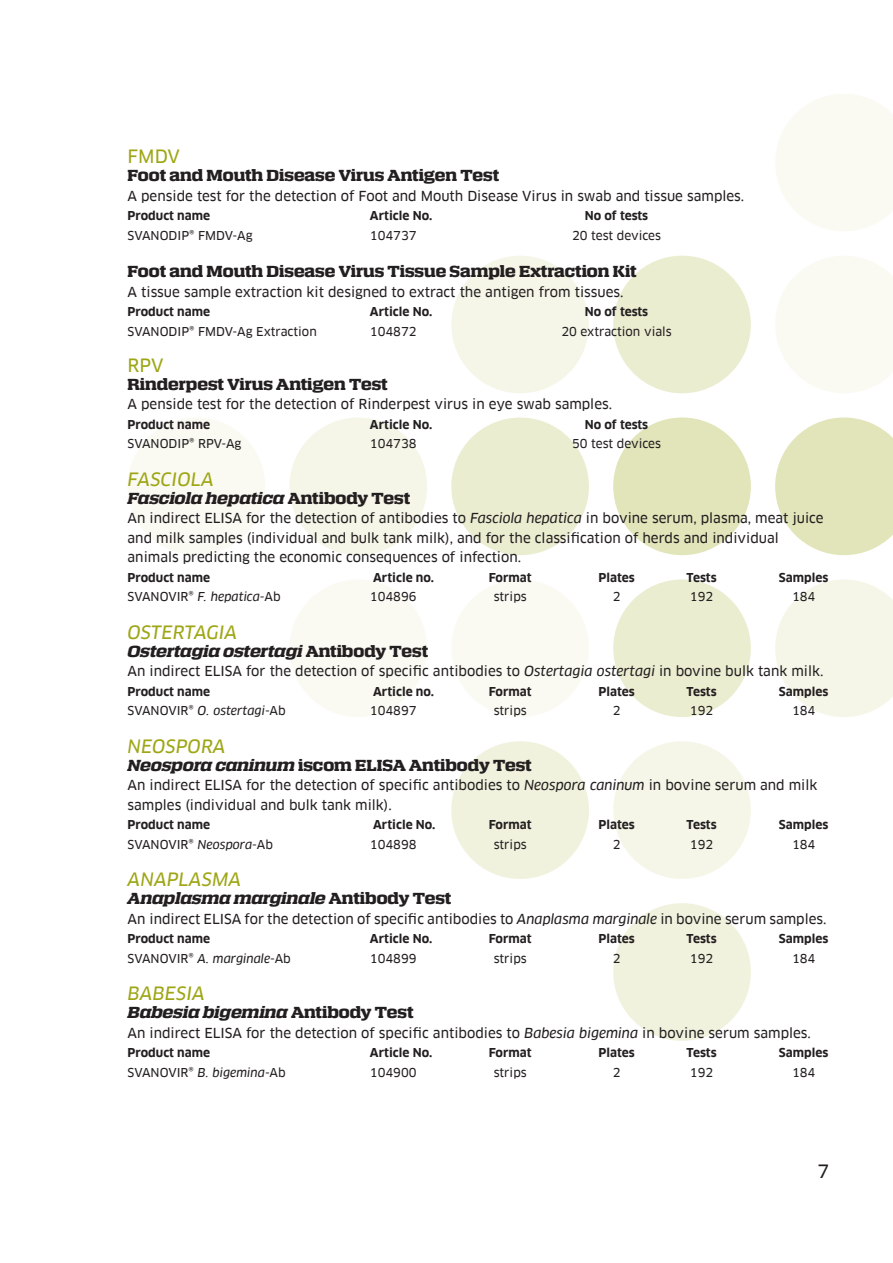
<style>
.page{position:relative;width:893px;height:1263px;background:#fff}
.page>*{position:absolute;margin:0;border:0;box-sizing:border-box;transform-origin:0 0}
.t1{font:italic 18px "Clan Offc News";color:#9ea615}
.t2{font:18px "Clan Offc News";color:#9ea615}
.t3{font:18px "Clan Offc News";color:#231f20}
.t4{font:700 15px "Calypso E";color:#231f20}
.t5{font:italic 700 15px "Calypso E";color:#231f20}
.t6{font:13.5px/19.5px "Clan Offc News";color:#231f20}
.t7{font:12px "Clan Offc News";color:#231f20}
.t8{font:700 12px "Clan Offc";color:#231f20}
.s1{font-style:normal}
.s2{font-style:italic}
</style>
<div class="page">
<svg style="left:775px;top:579px;width:118px;height:138px"></svg>
<div style="left:612px;top:416px;width:140px;height:141px;background:#e2e4b9;border:2px solid #fff;border-radius:50%"></div>
<div style="left:612px;top:254px;width:140px;height:141px;background:#ebedd1;border:2px solid #fff;border-radius:50%"></div>
<div style="left:450px;top:254px;width:140px;height:141px;background:#f5f6e8;border:2px solid #fff;border-radius:50%"></div>
<div style="left:450px;top:416px;width:140px;height:141px;background:#ebedd1;border:2px solid #fff;border-radius:50%"></div>
<div style="left:288px;top:416px;width:141px;height:141px;background:#f5f6e8;border:2px solid #fff;border-radius:50%"></div>
<div style="left:612px;top:578px;width:140px;height:141px;background:#ebedd1;border:2px solid #fff;border-radius:50%"></div>
<div style="left:612px;top:740px;width:140px;height:140px;background:#f5f6e8;border:2px solid #fff;border-radius:50%"></div>
<svg style="left:775px;top:417px;width:118px;height:139px"></svg>
<svg style="left:776px;top:256px;width:117px;height:137px"></svg>
<div style="left:612px;top:902px;width:140px;height:139px;background:#f0f2dd;border-radius:50%"></div>
<div style="left:451px;top:740px;width:139px;height:140px;background:#f0f2dd;border-radius:50%"></div>
<div style="left:288px;top:578px;width:141px;height:141px;background:#fafaf3;border:2px solid #fff;border-radius:50%"></div>
<div style="left:450px;top:578px;width:140px;height:141px;background:#fafaf3;border:2px solid #fff;border-radius:50%"></div>
<div style="left:126px;top:416px;width:141px;height:141px;background:#fafaf3;border:2px solid #fff;border-radius:50%"></div>
<svg style="left:776px;top:94px;width:117px;height:137px"></svg>
<h1 class="t2" style="left:128px;top:146px;width:54px">FMDV</h1>
<p class="t4" style="left:128px;top:163px;width:373px">Foot and Mouth Disease Virus Antigen Test</p>
<p class="t6" style="left:128px;top:186px;width:618px">A penside test for the detection of Foot and Mouth Disease Virus in swab and tissue samples.</p>
<p class="t8" style="left:128px;top:209px;width:84px">Product name</p>
<p class="t8" style="left:370px;top:209px;width:64px">Article No.</p>
<p class="t8" style="left:585px;top:209px;width:65px">No of tests</p>
<p class="t7" style="left:128px;top:228px;width:127px">SVANODIP® FMDV-Ag</p>
<p class="t7" style="left:370px;top:228px;width:48px">104737</p>
<p class="t7" style="left:572px;top:228px;width:91px">20 test devices</p>
<p class="t4" style="left:128px;top:259px;width:511px">Foot and Mouth Disease Virus Tissue Sample Extraction Kit</p>
<p class="t6" style="left:128px;top:282px;width:497px">A tissue sample extraction kit designed to extract the antigen from tissues.</p>
<p class="t8" style="left:128px;top:305px;width:84px">Product name</p>
<p class="t8" style="left:370px;top:305px;width:64px">Article No.</p>
<p class="t8" style="left:585px;top:305px;width:65px">No of tests</p>
<p class="t7" style="left:128px;top:324px;width:191px">SVANODIP® FMDV-Ag Extraction</p>
<p class="t7" style="left:370px;top:324px;width:48px">104872</p>
<p class="t7" style="left:561px;top:324px;width:112px">20 extraction vials</p>
<h1 class="t2" style="left:128px;top:355px;width:37px">RPV</h1>
<p class="t4" style="left:128px;top:372px;width:262px">Rinderpest Virus Antigen Test</p>
<p class="t6" style="left:128px;top:394px;width:486px">A penside test for the detection of Rinderpest virus in eye swab samples.</p>
<p class="t8" style="left:128px;top:417px;width:84px">Product name</p>
<p class="t8" style="left:370px;top:417px;width:64px">Article No.</p>
<p class="t8" style="left:585px;top:417px;width:65px">No of tests</p>
<p class="t7" style="left:128px;top:437px;width:115px">SVANODIP® RPV-Ag</p>
<p class="t7" style="left:370px;top:437px;width:48px">104738</p>
<p class="t7" style="left:572px;top:437px;width:91px">50 test devices</p>
<h1 class="t1" style="left:128px;top:469px;width:88px">FASCIOLA</h1>
<p class="t5" style="left:128px;top:486px;width:284px">Fasciola hepatica <span class="s1">Antibody Test</span></p>
<p class="t6" style="left:128px;top:508px;width:698px">An indirect ELISA for the detection of antibodies to <span class="s2">Fasciola hepatica</span> in bovine serum, plasma, meat juice and milk samples (individual and bulk tank milk), and for the classification of herds and individual animals predicting the economic consequences of infection.</p>
<p class="t8" style="left:128px;top:570px;width:84px">Product name</p>
<p class="t8" style="left:373px;top:570px;width:62px">Article no.</p>
<p class="t8" style="left:489px;top:570px;width:44px">Format</p>
<p class="t8" style="left:598px;top:570px;width:38px">Plates</p>
<p class="t8" style="left:687px;top:570px;width:32px">Tests</p>
<p class="t8" style="left:779px;top:570px;width:51px">Samples</p>
<p class="t7" style="left:128px;top:590px;width:155px">SVANOVIR® <span class="s2">F. hepatica</span>-Ab</p>
<p class="t7" style="left:370px;top:590px;width:48px">104896</p>
<p class="t7" style="left:494px;top:590px;width:34px">strips</p>
<p class="t7" style="left:613px;top:590px;width:9px">2</p>
<p class="t7" style="left:690px;top:590px;width:25px">192</p>
<p class="t7" style="left:792px;top:590px;width:25px">184</p>
<h1 class="t1" style="left:128px;top:622px;width:111px">OSTERTAGIA</h1>
<p class="t5" style="left:128px;top:639px;width:302px">Ostertagia ostertagi <span class="s1">Antibody Test</span></p>
<p class="t6" style="left:128px;top:661px;width:697px">An indirect ELISA for the detection of specific antibodies to <span class="s2">Ostertagia ostertagi</span> in bovine bulk tank milk.</p>
<p class="t8" style="left:128px;top:684px;width:84px">Product name</p>
<p class="t8" style="left:373px;top:684px;width:62px">Article no.</p>
<p class="t8" style="left:489px;top:684px;width:44px">Format</p>
<p class="t8" style="left:598px;top:684px;width:38px">Plates</p>
<p class="t8" style="left:687px;top:684px;width:32px">Tests</p>
<p class="t8" style="left:779px;top:684px;width:51px">Samples</p>
<p class="t7" style="left:128px;top:704px;width:160px">SVANOVIR® <span class="s2">O. ostertagi</span>-Ab</p>
<p class="t7" style="left:370px;top:704px;width:48px">104897</p>
<p class="t7" style="left:494px;top:704px;width:34px">strips</p>
<p class="t7" style="left:613px;top:704px;width:9px">2</p>
<p class="t7" style="left:690px;top:704px;width:25px">192</p>
<p class="t7" style="left:792px;top:704px;width:25px">184</p>
<h1 class="t1" style="left:128px;top:736px;width:100px">NEOSPORA</h1>
<p class="t4" style="left:128px;top:753px;width:406px"><span class="s2">Neospora caninum</span> iscom ELISA Antibody Test</p>
<p class="t6" style="left:128px;top:775px;width:691px">An indirect ELISA for the detection of specific antibodies to <span class="s2">Neospora caninum</span> in bovine serum and milk samples (individual and bulk tank milk).</p>
<p class="t8" style="left:128px;top:818px;width:84px">Product name</p>
<p class="t8" style="left:373px;top:818px;width:64px">Article No.</p>
<p class="t8" style="left:489px;top:818px;width:44px">Format</p>
<p class="t8" style="left:598px;top:818px;width:38px">Plates</p>
<p class="t8" style="left:687px;top:818px;width:32px">Tests</p>
<p class="t8" style="left:779px;top:818px;width:51px">Samples</p>
<p class="t7" style="left:128px;top:837px;width:147px">SVANOVIR® <span class="s2">Neospora</span>-Ab</p>
<p class="t7" style="left:370px;top:837px;width:48px">104898</p>
<p class="t7" style="left:494px;top:837px;width:34px">strips</p>
<p class="t7" style="left:613px;top:837px;width:9px">2</p>
<p class="t7" style="left:690px;top:837px;width:25px">192</p>
<p class="t7" style="left:792px;top:837px;width:25px">184</p>
<h1 class="t1" style="left:128px;top:869px;width:115px">ANAPLASMA</h1>
<p class="t5" style="left:128px;top:886px;width:325px">Anaplasma marginale <span class="s1">Antibody Test</span></p>
<p class="t6" style="left:128px;top:909px;width:700px">An indirect ELISA for the detection of specific antibodies to <span class="s2">Anaplasma marginale</span> in bovine serum samples.</p>
<p class="t8" style="left:128px;top:932px;width:84px">Product name</p>
<p class="t8" style="left:370px;top:932px;width:64px">Article No.</p>
<p class="t8" style="left:489px;top:932px;width:44px">Format</p>
<p class="t8" style="left:598px;top:932px;width:38px">Plates</p>
<p class="t8" style="left:687px;top:932px;width:32px">Tests</p>
<p class="t8" style="left:779px;top:932px;width:51px">Samples</p>
<p class="t7" style="left:128px;top:951px;width:165px">SVANOVIR® <span class="s2">A. marginale</span>-Ab</p>
<p class="t7" style="left:370px;top:951px;width:48px">104899</p>
<p class="t7" style="left:494px;top:951px;width:34px">strips</p>
<p class="t7" style="left:613px;top:951px;width:9px">2</p>
<p class="t7" style="left:690px;top:951px;width:25px">192</p>
<p class="t7" style="left:792px;top:951px;width:25px">184</p>
<h1 class="t1" style="left:128px;top:983px;width:79px">BABESIA</h1>
<p class="t5" style="left:128px;top:1000px;width:288px">Babesia bigemina <span class="s1">Antibody Test</span></p>
<p class="t6" style="left:128px;top:1023px;width:685px">An indirect ELISA for the detection of specific antibodies to <span class="s2">Babesia bigemina</span> in bovine serum samples.</p>
<p class="t8" style="left:128px;top:1046px;width:84px">Product name</p>
<p class="t8" style="left:370px;top:1046px;width:64px">Article No.</p>
<p class="t8" style="left:489px;top:1046px;width:44px">Format</p>
<p class="t8" style="left:598px;top:1046px;width:38px">Plates</p>
<p class="t8" style="left:687px;top:1046px;width:32px">Tests</p>
<p class="t8" style="left:779px;top:1046px;width:51px">Samples</p>
<p class="t7" style="left:128px;top:1065px;width:160px">SVANOVIR® <span class="s2">B. bigemina</span>-Ab</p>
<p class="t7" style="left:370px;top:1065px;width:48px">104900</p>
<p class="t7" style="left:494px;top:1065px;width:34px">strips</p>
<p class="t7" style="left:613px;top:1065px;width:9px">2</p>
<p class="t7" style="left:690px;top:1065px;width:25px">192</p>
<p class="t7" style="left:792px;top:1065px;width:25px">184</p>
<h1 class="t3" style="left:817px;top:1161px;width:13px">7</h1>
</div>
